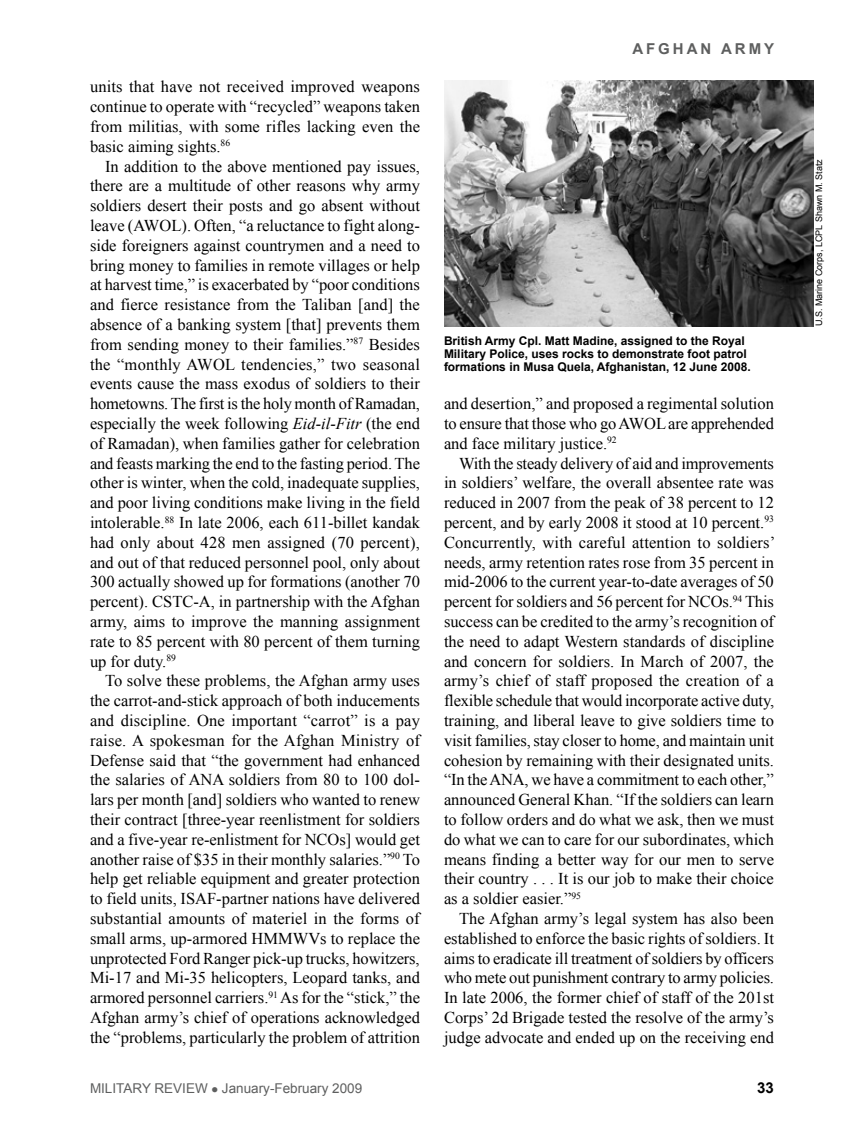
<style>
.page{position:relative;width:864px;height:1134px;background:#fff}
.page>*{position:absolute;margin:0;border:0;box-sizing:border-box;transform-origin:0 0}
.fob{font:16.5px/19.8px "Times New Roman";color:#000;text-align:justify}
.t1{font:700 15px "Arial";letter-spacing:.2em;color:#5e5f5f}
.t2{font:700 15px "Arial";color:#000}
.t3{font:13.5px "Arial";color:#5e5f5f}
.cutline{font:700 12px/12.8px "Arial";color:#000}
.photocred{font:9px "Arial";color:#000}
.s1{font-style:italic}
</style>
<div class="page">
<img style="left:444px;top:81px;width:369px;height:246px">
<p class="fob" style="left:90px;top:77px;width:332px">units that have not received improved weapons continue to operate with “recycled” weapons taken from militias, with some rifles lacking even the basic aiming sights.<sup>86</sup></p>
<p class="fob" style="left:90px;top:156px;width:332px;text-indent:15px">In addition to the above mentioned pay issues, there are a multitude of other reasons why army soldiers desert their posts and go absent without leave (AWOL). Often, “a reluctance to fight along&shy;side foreigners against countrymen and a need to bring money to families in remote villages or help at harvest time,” is exacerbated by “poor conditions and fierce resistance from the Taliban [and] the absence of a banking system [that] prevents them from sending money to their families.”<sup>87</sup> Besides the “monthly AWOL tendencies,” two seasonal events cause the mass exodus of soldiers to their hometowns. The first is the holy month of Ramadan, especially the week following <span class="s1">Eid-il-Fitr</span> (the end of Ramadan), when families gather for celebration and feasts marking the end to the fasting period. The other is winter, when the cold, inadequate supplies, and poor living conditions make living in the field intolerable.<sup>88</sup> In late 2006, each 611-billet kandak had only about 428 men assigned (70 percent), and out of that reduced personnel pool, only about 300 actually showed up for formations (another 70 percent). CSTC -A, in partnership with the Afghan army, aims to improve the manning assignment rate to 85 percent with 80 percent of them turning up for duty.<sup>89</sup></p>
<p class="fob" style="left:90px;top:671px;width:332px;text-indent:15px">To solve these problems, the Afghan army uses the carrot-and-stick approach of both inducements and discipline. One important “carrot” is a pay raise. A spokesman for the Afghan Ministry of Defense said that “the government had enhanced the salaries of ANA</p>
<p class="fob" style="left:90px;top:770px;width:332px;text-indent:139px">soldiers from 80 to 100 dol&shy;lars per month [and] soldiers who wanted to renew their contract [three-year reenlistment for soldiers and a five-year re-enlistment for NCOs] would get another raise of $35 in their monthly salaries.”<sup>90</sup> To help get reliable equipment and greater protection to field units, ISAF-partner nations have delivered substantial amounts of materiel in the forms of small arms, up-armored HMMWVs to replace the unprotected Ford Ranger pick-up trucks, howitzers, Mi-17 and Mi-35 helicopters, Leopard tanks, and armored personnel carriers.<sup>91</sup> As for the “stick,” the Afghan army’s chief of operations acknowledged the “problems, particularly the problem of attrition</p>
<p class="t1" style="left:632px;top:39px;width:143px">AFGHAN ARMY</p>
<p class="cutline" style="left:444px;top:335px;width:308px">British Army Cpl. Matt Madine, assigned to the Royal<br>Military Police, uses rocks to demonstrate foot patrol formations in Musa Quela, Afghanistan, 12 June 2008.</p>
<p class="fob" style="left:444px;top:393px;width:332px">and desertion,” and proposed a regimental solution to ensure that those who go AWOL are apprehended and face military justice.<sup>92</sup></p>
<p class="fob" style="left:444px;top:453px;width:333px;text-indent:15px">With the steady delivery of aid and improvements in soldiers’ welfare, the overall absentee rate was reduced in 2007 from the peak of 38 percent to 12 percent, and by early 2008 it stood at 10 percent.<sup>93<br></sup>Concurrently, with careful attention to soldiers’ needs, army retention rates rose from 35 percent in mid-2006 to the current year-to-date averages of 50 percent for soldiers and 56 percent for NCOs.<sup>94</sup> This success can be credited to the army’s recognition of the need to adapt western standards of discipline and concern for soldiers. In March of 2007, the army’s chief of staff proposed the creation of a flexible schedule that would incorporate active duty, training, and liberal leave to give soldiers time to visit families, stay closer to home, and maintain unit cohesion by remaining with their designated units. “In the ANA</p>
<p class="fob" style="left:444px;top:770px;width:332px;text-indent:81px">, we have a commitment to each other,” announced General Khan. “If the soldiers can learn to follow orders and do what we ask, then we must do what we can to care for our subordinates, which means finding a better way for our men to serve their country . . . It is our job to make their choice as a soldier easier.”<sup>95</sup></p>
<p class="fob" style="left:444px;top:908px;width:332px;text-indent:15px">The Afghan army’s legal system has also been established to enforce the basic rights of soldiers. It aims to eradicate ill treatment of soldiers by officers who mete out punishment contrary to army policies.<br>In late 2006, the former chief of staff of the 201st Corps’ 2d Brigade tested the resolve of the army’s judge advocate and ended up on the receiving end</p>
<p class="t3" style="left:90px;top:1080px;width:274px">Military Review ● January-February 2009</p>
<p class="t2" style="left:757px;top:1078px;width:18px">33</p>
<p class="photocred" style="left:813px;top:326px;width:168px;rotate:-90deg">U.S. Marine Corps, LCPL Shawn M. Statz</p>
</div>
